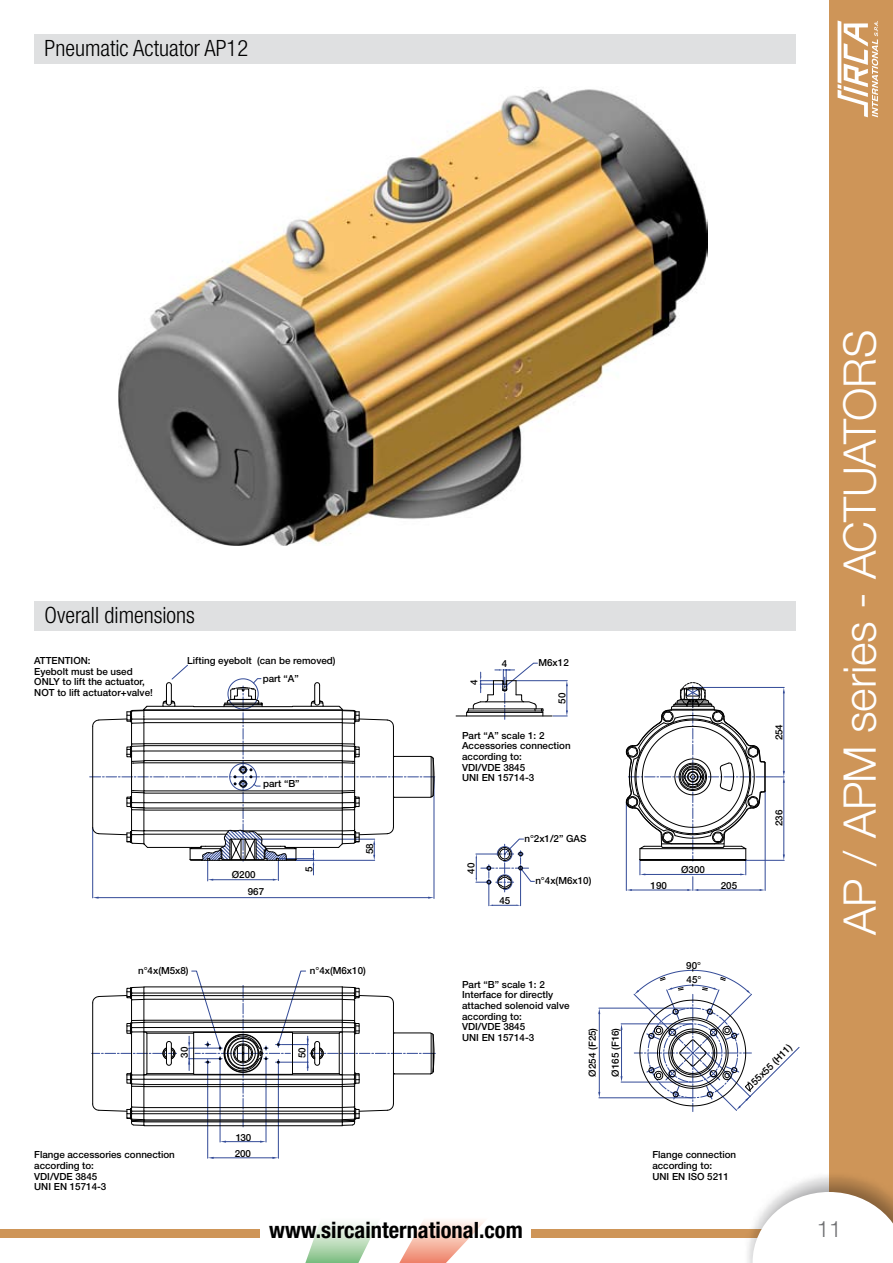
<style>
.page{position:relative;width:893px;height:1263px;background:#fff}
.page>*{position:absolute;margin:0;border:0;box-sizing:border-box;transform-origin:0 0}
.t1{font:300 45px "Helvetica Neue LT Std";letter-spacing:-.01em;color:#fff}
.t2{font:300 condensed 22.5px "Helvetica Neue LT Std";color:#000}
.t3{font:700 condensed 22.5px "Helvetica Neue LT Std";color:#000}
.t4{font:300 22.5px "Helvetica Neue LT Std";color:#707173}
.t5{font:500 9.75px/10.6px "Helvetica Neue LT Std";color:#000}
</style>
<div class="page">
<svg style="left:305px;top:1223px;width:72px;height:40px"></svg>
<svg style="left:399px;top:1220px;width:86px;height:43px"></svg>
<div style="left:829px;top:0;width:64px;height:1263px;background:#ce9558"></div>
<svg style="left:837px;top:21px;width:41px;height:96px"></svg>
<div style="left:531px;top:1229px;width:290px;height:9px;background:#ce9558"></div>
<div style="left:0;top:1229px;width:259px;height:9px;background:#ce9558"></div>
<svg style="left:747px;top:1175px;width:138px;height:88px"></svg>
<svg style="left:753px;top:1192px;width:140px;height:71px"></svg>
<div style="left:34px;top:34px;width:761px;height:30px;background:#dfe0e1"></div>
<div style="left:34px;top:601px;width:761px;height:29px;background:#dfe0e1"></div>
<hr style="left:92px;top:828px;width:1px;height:70px;background:#324a97">
<hr style="left:434px;top:777px;width:1px;height:121px;background:#324a97">
<hr style="left:97px;top:897px;width:333px;height:1px;background:#324a97">
<hr style="left:621px;top:1023px;width:72px;height:1px;background:#324a97">
<hr style="left:621px;top:1082px;width:72px;height:1px;background:#324a97">
<hr style="left:621px;top:1028px;width:1px;height:50px;background:#324a97">
<hr style="left:599px;top:1097px;width:94px;height:1px;background:#324a97">
<hr style="left:599px;top:1008px;width:94px;height:1px;background:#324a97">
<hr style="left:599px;top:1012px;width:1px;height:81px;background:#324a97">
<hr style="left:220px;top:1061px;width:1px;height:81px;background:#324a97">
<hr style="left:266px;top:1061px;width:1px;height:81px;background:#324a97">
<hr style="left:224px;top:1141px;width:38px;height:1px;background:#324a97">
<hr style="left:207px;top:1065px;width:1px;height:93px;background:#324a97">
<hr style="left:278px;top:1065px;width:1px;height:93px;background:#324a97">
<hr style="left:212px;top:1157px;width:62px;height:1px;background:#324a97">
<hr style="left:516px;top:680px;width:51px;height:1px;background:#324a97">
<svg style="left:553px;top:681px;width:15px;height:36px"></svg>
<svg style="left:92px;top:971px;width:343px;height:156px"></svg>
<svg style="left:90px;top:665px;width:345px;height:216px"></svg>
<svg style="left:626px;top:682px;width:159px;height:209px"></svg>
<svg style="left:476px;top:839px;width:59px;height:67px"></svg>
<hr style="left:456px;top:716px;width:96px;height:1px;background:#000">
<svg style="left:466px;top:663px;width:78px;height:56px"></svg>
<svg style="left:634px;top:969px;width:165px;height:142px"></svg>
<img style="left:118px;top:87px;width:590px;height:458px">
<h2 class="t2" style="left:45px;top:36px;width:205px">Pneumatic Actuator Ap12</h2>
<h2 class="t2" style="left:45px;top:602px;width:152px">Overall dimensions</h2>
<p class="t5" style="left:34px;top:655px;width:120px">ATTENTION:<br>Eyebolt must be used<br>ONLY to lift the actuator,<br>NOT to lift actuator+valve!</p>
<p class="t5" style="left:187px;top:655px;width:150px">Lifting eyebolt (can be removed)</p>
<p class="t5" style="left:263px;top:673px;width:38px">part “A”</p>
<p class="t5" style="left:263px;top:778px;width:38px">part “B”</p>
<p class="t5" style="left:248px;top:866px;width:18px;line-height:17.1px;text-indent:-16px">Ø200<br>967</p>
<p class="t5" style="left:304px;top:872px;width:7px;rotate:-90deg">5</p>
<p class="t5" style="left:364px;top:854px;width:12px;rotate:-90deg">58</p>
<p class="t5" style="left:469px;top:685px;width:7px;rotate:-90deg">4</p>
<p class="t5" style="left:502px;top:658px;width:7px">4</p>
<p class="t5" style="left:538px;top:657px;width:32px">M6x12</p>
<p class="t5" style="left:557px;top:704px;width:12px;rotate:-90deg">50</p>
<p class="t5" style="left:462px;top:730px;width:110px">Part “A” scale 1: 2<br>Accessories connection according to:<br>VDI/VDE 3845<br>UNI EN 15714-3</p>
<p class="t5" style="left:466px;top:873px;width:12px;rotate:-90deg">40</p>
<p class="t5" style="left:499px;top:895px;width:12px">45</p>
<p class="t5" style="left:524px;top:833px;width:64px">n°2x1/2” GAS</p>
<p class="t5" style="left:535px;top:875px;width:58px">n°4x(M6x10)</p>
<p class="t5" style="left:138px;top:965px;width:52px">n°4x(M5x8)</p>
<p class="t5" style="left:310px;top:965px;width:58px">n°4x(M6x10)</p>
<p class="t5" style="left:179px;top:1058px;width:12px;rotate:-90deg">30</p>
<p class="t5" style="left:297px;top:1058px;width:12px;rotate:-90deg">50</p>
<p class="t5" style="left:462px;top:979px;width:109px">Part “B” scale 1: 2<br>Interface for directly attached solenoid valve according to:<br>VDI/VDE 3845<br>UNI EN 15714-3</p>
<p class="t5" style="left:587px;top:1076px;width:50px;rotate:-90deg">Ø254 (F25)</p>
<p class="t5" style="left:610px;top:1076px;width:50px;rotate:-90deg">Ø165 (F16)</p>
<p class="t5" style="left:34px;top:1149px;width:142px">Flange accessories connection according to:<br>VDI/VDE 3845<br>UNI EN 15714-3</p>
<p class="t5" style="left:235px;top:1130px;width:18px;line-height:15.5px">130<br>200</p>
<h2 class="t3" style="left:269px;top:1216px;width:255px">www.sircainternational.com</h2>
<p class="t5" style="left:651px;top:880px;width:18px">190</p>
<p class="t5" style="left:681px;top:864px;width:25px">Ø300</p>
<p class="t5" style="left:721px;top:880px;width:18px">205</p>
<p class="t5" style="left:773px;top:740px;width:18px;rotate:-90deg">254</p>
<p class="t5" style="left:773px;top:826px;width:18px;rotate:-90deg">236</p>
<p class="t5" style="left:686px;top:959px;width:17px;line-height:13.5px">90°<br>45°</p>
<p class="t5" style="left:749px;top:1080px;width:55px;rotate:-45deg">55x55 (H11)</p>
<h1 class="t1" style="left:832px;top:935px;width:606px;rotate:-90deg">AP / APM series - ACTUATORS</h1>
<p class="t5" style="left:652px;top:1149px;width:85px">Flange connection according to:<br>UNI EN ISO 5211</p>
<h2 class="t4" style="left:817px;top:1215px;width:27px">11</h2>
</div>
